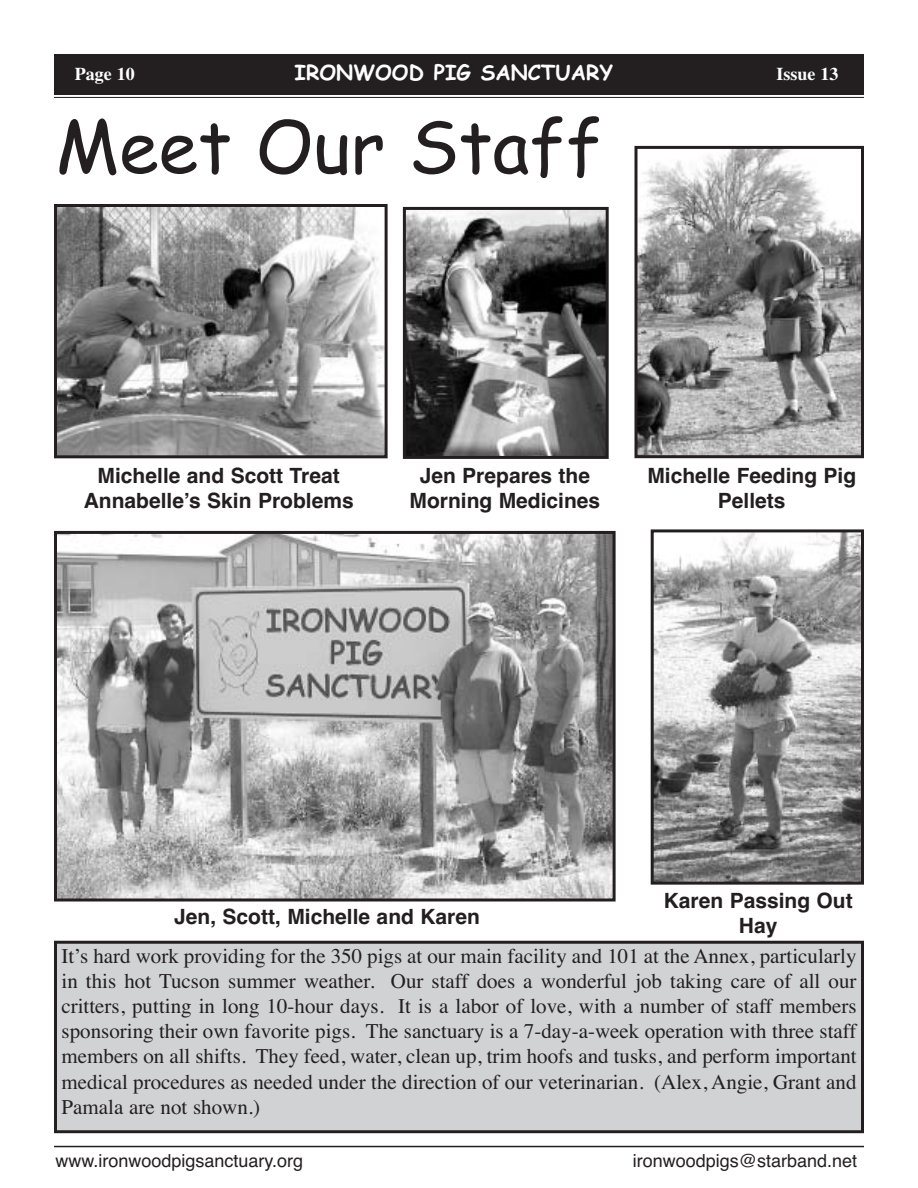
<style>
.page{position:relative;width:918px;height:1188px;background:#fff}
.page>*{position:absolute;margin:0;border:0;box-sizing:border-box;transform-origin:0 0}
.t1{font:72px "Comic Sans MS";color:#231f20}
.t2{font:21px/25.2px "Times";color:#231f20;text-align:justify}
.t3{font:700 21px/25.2px "Helvetica";color:#231f20;text-align:center}
.t4{font:700 21px "Comic Sans MS";color:#fff}
.t5{font:18px "Helvetica";color:#231f20}
.t6{font:700 18px "Times";color:#fff}
</style>
<div class="page">
<img style="left:58px;top:208px;width:326px;height:246px">
<div style="left:54px;top:204px;width:334px;height:254px;border:3px solid #231f20"></div>
<div style="left:54px;top:54px;width:810px;height:40px;background:#231f20"></div>
<hr style="left:54px;top:97px;width:810px;height:1px;background:#231f20">
<hr style="left:54px;top:1146px;width:810px;height:1px;background:#231f20">
<img style="left:655px;top:533px;width:205px;height:348px">
<div style="left:651px;top:529px;width:213px;height:356px;border:3px solid #231f20"></div>
<img style="left:407px;top:211px;width:198px;height:244px">
<div style="left:403px;top:207px;width:206px;height:252px;border:3px solid #231f20"></div>
<img style="left:638px;top:150px;width:222px;height:304px">
<div style="left:634px;top:146px;width:230px;height:312px;border:3px solid #231f20"></div>
<div style="left:57px;top:944px;width:804px;height:186px;background:#d1d2d4"></div>
<div style="left:54px;top:941px;width:810px;height:192px;border:3px solid #231f20"></div>
<img style="left:58px;top:535px;width:554px;height:363px">
<div style="left:54px;top:531px;width:562px;height:371px;border:3px solid #231f20"></div>
<p class="t6" style="left:75px;top:63px;width:61px">Page 10</p>
<p class="t4" style="left:295px;top:60px;width:320px">IRONWOOD PIG SANCTUARY</p>
<p class="t6" style="left:777px;top:63px;width:63px">Issue 13</p>
<h1 class="t1" style="left:56px;top:105px;width:549px">Meet Our Staff</h1>
<p class="t3" style="left:84px;top:463px;width:271px">Michelle and Scott Treat<br>Annabelle’s Skin Problems</p>
<p class="t3" style="left:410px;top:463px;width:192px">Jen Prepares the<br>Morning Medicines</p>
<p class="t3" style="left:647px;top:463px;width:210px">Michelle Feeding Pig<br>Pellets</p>
<p class="t3" style="left:174px;top:904px;width:307px">Jen, Scott, Michelle and Karen</p>
<p class="t3" style="left:664px;top:888px;width:191px">Karen Passing Out<br>Hay</p>
<p class="t2" style="left:62px;top:943px;width:797px">It’s hard work providing for the 350 pigs at our main facility and 101 at the Annex, particularly in this hot Tucson summer weather. Our staff does a wonderful job taking care of all our critters, putting in long 10-hour days. It is a labor of love, with a number of staff members sponsoring their own favorite pigs. The sanctuary is a 7-day-a-week operation with three staff members on all shifts. They feed, water, clean up, trim hoofs and tusks, and perform important medical procedures as needed under the direction of our veterinarian. (Alex, Angie, Grant and Pamala are not shown.)</p>
<p class="t5" style="left:56px;top:1150px;width:249px">www.ironwoodpigsanctuary.org</p>
<p class="t5" style="left:633px;top:1150px;width:226px">ironwoodpigs@starband.net</p>
</div>
